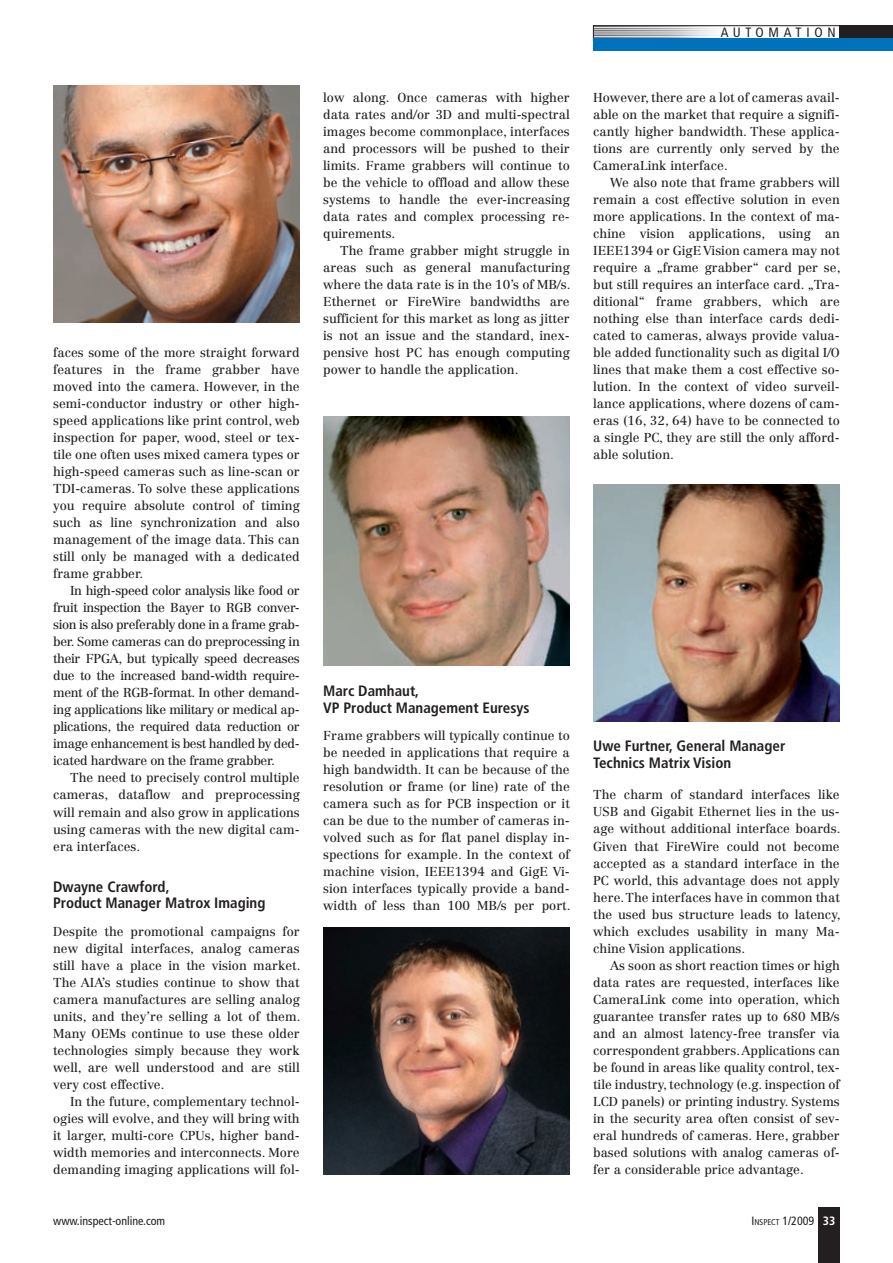
<style>
.page{position:relative;width:893px;height:1263px;background:#fff}
.page>*{position:absolute;margin:0;border:0;box-sizing:border-box;transform-origin:0 0}
.t1{font:700 condensed 15px/16.5px "Frutiger LT Com";color:#231f20}
.t2{font:condensed 13.5px "Frutiger LT Com";letter-spacing:.35em;color:#231f20}
.t3{font:12.75px/17px "Centennial LT Std";color:#231f20;text-align:justify}
.t4{font:condensed 12px "Frutiger LT Com";color:#231f20}
.t5{font:condensed 8.4px "Frutiger LT Com";color:#231f20}
.s1{font-size:12px}
.s2{font-weight:700;font-size:12px;color:#fff}
</style>
<div class="page">
<img style="left:53px;top:85px;width:247px;height:237px">
<img style="left:323px;top:417px;width:247px;height:248px">
<img style="left:593px;top:484px;width:247px;height:237px">
<img style="left:323px;top:927px;width:247px;height:247px">
<svg style="left:593px;top:26px;width:247px;height:12px"></svg>
<div style="left:840px;top:26px;width:53px;height:14px;background:#231f20"></div>
<div style="left:593px;top:38px;width:300px;height:13px;background:#0072bc"></div>
<div style="left:819px;top:1208px;width:21px;height:55px;background:#231f20"></div>
<p class="t3" style="left:53px;top:344px;width:248px">faces some of the more straight forward features in the frame grabber have moved into the camera. However, in the semi-conductor industry or other high&shy;speed applications like print control, web inspection for paper, wood, steel or tex&shy;tile one often uses mixed camera types or high-speed cameras such as line-scan or TDI-cameras. To solve these applications you require absolute control of timing such as line synchronization and also management of the image data. This can still only be managed with a dedicated frame grabber.</p>
<p class="t3" style="left:53px;top:582px;width:248px;text-indent:17px">In high-speed color analysis like food or fruit inspection the Bayer to RGB conver&shy;sion is also preferably done in a frame grab&shy;ber. Some cameras can do preprocessing in their FPGA, but typically speed decreases due to the increased band-width require&shy;ment of the RGB-format. In other demand&shy;ing applications like military or medical ap&shy;plications, the required data reduction or image enhancement is best handled by ded&shy;icated hardware on the frame grabber.</p>
<p class="t3" style="left:53px;top:769px;width:248px;text-indent:17px">The need to precisely control multiple cameras, dataflow and preprocessing will remain and also grow in applications using cameras with the new digital cam&shy;era interfaces.</p>
<p class="t1" style="left:53px;top:878px;width:214px">Dwayne Crawford,<br>Product Manager Matrox Imaging</p>
<p class="t3" style="left:53px;top:923px;width:249px">Despite the promotional campaigns for new digital interfaces, analog cameras still have a place in the vision market.<br>The AIA’s studies continue to show that camera manufactures are selling analog units, and they’re selling a lot of them.<br>Many OEMs continue to use these older technologies simply because they work well, are well understood and are still very cost effective.</p>
<p class="t3" style="left:53px;top:1093px;width:248px;text-indent:17px">In the future, complementary technol&shy;ogies will evolve, and they will bring with it larger, multi-core CPUs, higher band&shy;width memories and interconnects. More demanding imaging applications will fol-</p>
<p class="t3" style="left:323px;top:89px;width:248px">low along. Once cameras with higher data rates and/or 3D and multi-spectral images become commonplace, interfaces and processors will be pushed to their limits. Frame grabbers will continue to be the vehicle to offload and allow these systems to handle the ever-increasing data rates and complex processing re&shy;quirements.</p>
<p class="t3" style="left:323px;top:242px;width:249px;text-indent:17px">The frame grabber might struggle in areas such as general manufacturing where the data rate is in the 10’s of MB/s.<br>Ethernet or FireWire bandwidths are sufficient for this market as long as jitter is not an issue and the standard, inex&shy;pensive host PC has enough computing power to handle the application.</p>
<p class="t2" style="left:721px;top:24px;width:116px">Automation</p>
<p class="t3" style="left:593px;top:89px;width:248px">However, there are a lot of cameras avail&shy;able on the market that require a signifi&shy;cantly higher bandwidth. These applica&shy;tions are currently only served by the CameraLink interface.</p>
<p class="t3" style="left:593px;top:174px;width:249px;text-indent:17px">We also note that frame grabbers will remain a cost effective solution in even more applications. In the context of ma&shy;chine vision applications, using an IEEE1394 or GigE Vision camera may not require a „frame grabber“ card per se, but still requires an interface card. „Tra&shy;ditional“ frame grabbers, which are nothing else than interface cards dedi&shy;cated to cameras, always provide valua&shy;ble added functionality such as digital I/O lines that make them a cost effective so&shy;lution. In the context of video surveil&shy;lance applications, where dozens of cam&shy;eras (16, 32, 64) have to be connected to a single PC, they are still the only afford&shy;able solution.</p>
<p class="t1" style="left:323px;top:682px;width:208px">Marc Damhaut,<br>VP Product Management Euresys</p>
<p class="t3" style="left:323px;top:727px;width:249px">Frame grabbers will typically continue to be needed in applications that require a high bandwidth. It can be because of the resolution or frame (or line) rate of the camera such as for PCB inspection or it can be due to the number of cameras in&shy;volved such as for flat panel display in&shy;spections for example. In the context of machine vision, IEEE1394 and GigE Vi&shy;sion interfaces typically provide a band&shy;width of less than 100 MB/s per port.</p>
<p class="t1" style="left:593px;top:738px;width:194px">Uwe Furtner, General Manager<br>Technics Matrix Vision</p>
<p class="t3" style="left:593px;top:786px;width:249px">The charm of standard interfaces like USB and Gigabit Ethernet lies in the us&shy;age without additional interface boards.<br>Given that FireWire could not become accepted as a standard interface in the PC world, this advantage does not apply here. The interfaces have in common that the used bus structure leads to latency, which excludes usability in many Ma&shy;chine Vision applications.</p>
<p class="t3" style="left:593px;top:957px;width:248px;text-indent:17px">As soon as short reaction times or high data rates are requested, interfaces like CameraLink come into operation, which guarantee transfer rates up to 680 MB/s and an almost latency-free transfer via correspondent grabbers. Applications can be found in areas like quality control, tex&shy;tile industry, technology (e.g. inspection of LCD panels) or printing industry. Systems in the security area often consist of sev&shy;eral hundreds of cameras. Here, grabber based solutions with analog cameras of&shy;fer a considerable price advantage.</p>
<p class="t4" style="left:53px;top:1214px;width:113px">www.inspect-online.com</p>
<p class="t5" style="left:752px;top:1217px;width:85px"><span class="s1">I</span>NSPECT <span class="s1">1/2009</span> <span class="s2">33</span></p>
</div>
